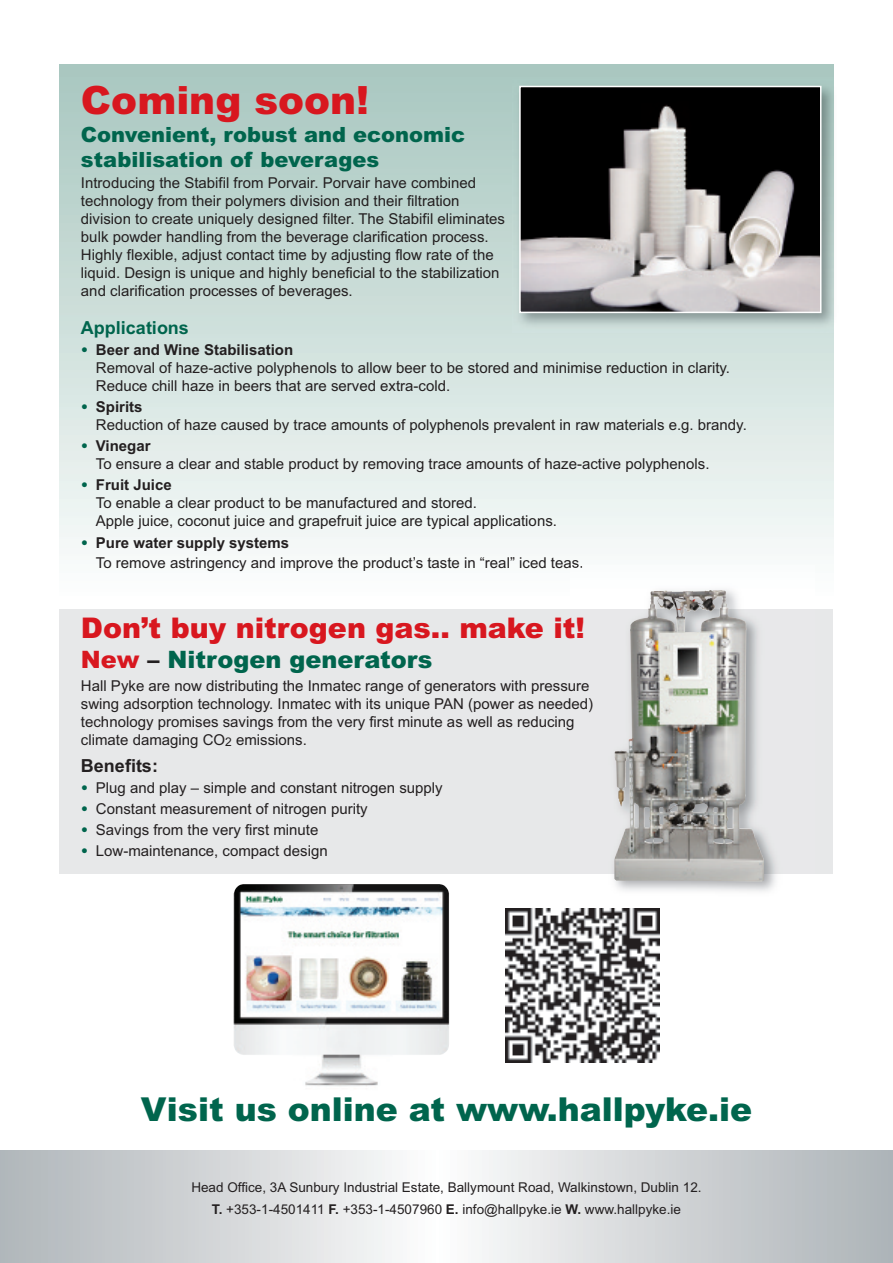
<style>
.page{position:relative;width:893px;height:1263px;background:#fff}
.page>*{position:absolute;margin:0;border:0;box-sizing:border-box;transform-origin:0 0}
.t1{font:900 39px "Arial";color:#d8171f}
.t2{font:900 33px "Arial";color:#00654d}
.t3{font:900 28.5px "Arial";color:#d8171f}
.t4{font:900 24px "Arial";color:#00654d}
.t5{font:900 21px/25.2px "Arial";color:#00654d}
.t6{font:700 18px "Arial";color:#00654d}
.t7{font:700 18px "Arial";color:#231f20}
.t8{font:15px/18px "Arial";color:#231f20}
.t9{font:13.5px/22.2px "Arial";color:#231f20;text-align:center}
.s1{font-weight:900;color:#00654d}
.s2{font-weight:700}
.s3{color:#d8171f}
.s4{color:#231f20}
.s5{font-size:12px}
</style>
<div class="page">
<div style="left:60px;top:65px;width:773px;height:531px;background:linear-gradient(to bottom,#a7c6be,#fbfdfc)"></div>
<img style="left:512px;top:79px;width:322px;height:254px">
<img style="left:522px;top:89px;width:296px;height:221px">
<div style="left:519px;top:86px;width:302px;height:227px;border:2px solid #fff"></div>
<div style="left:60px;top:609px;width:773px;height:265px;background:#e7e8e9"></div>
<svg style="left:0;top:1150px;width:889px;height:113px"></svg>
<img style="left:570px;top:565px;width:245px;height:327px">
<img style="left:614px;top:590px;width:150px;height:292px">
<img style="left:234px;top:884px;width:215px;height:202px">
<img style="left:506px;top:909px;width:153px;height:153px">
<h1 class="t1" style="left:81px;top:77px;width:290px">Coming soon!</h1>
<h3 class="t5" style="left:81px;top:122px;width:386px">Convenient, robust and economic stabilisation of beverages</h3>
<p class="t8" style="left:81px;top:174px;width:426px">Introducing the Stabifil from Porvair. Porvair have combined technology from their polymers division and their filtration division to create uniquely designed filter. The Stabifil eliminates bulk powder handling from the beverage clarification process.<br>Highly flexible, adjust contact time by adjusting flow rate of the liquid. Design is unique and highly beneficial to the stabilization and clarification processes of beverages.</p>
<p class="t6" style="left:81px;top:318px;width:110px">Applications</p>
<p class="t8" style="left:96px;top:341px;width:636px;text-indent:-15px"><span class="s1">•</span> <span class="s2">Beer and Wine Stabilisation<br></span>Removal of haze-active polyphenols to allow beer to be stored and minimise reduction in clarity.<br>Reduce chill haze in beers that are served extra-cold.</p>
<p class="t8" style="left:96px;top:398px;width:652px;text-indent:-15px"><span class="s1">•</span> <span class="s2">Spirits<br></span>Reduction of haze caused by trace amounts of polyphenols prevalent in raw materials e.g. brandy.</p>
<p class="t8" style="left:96px;top:437px;width:615px;text-indent:-15px"><span class="s1">•</span> <span class="s2">Vinegar<br></span>To ensure a clear and stable product by removing trace amounts of haze-active polyphenols.</p>
<p class="t8" style="left:96px;top:476px;width:463px;text-indent:-15px"><span class="s1">•</span> <span class="s2">Fruit Juice<br></span>To enable a clear product to be manufactured and stored.<br>Apple juice, coconut juice and grapefruit juice are typical applications.</p>
<p class="t8" style="left:96px;top:532px;width:489px;line-height:20.2px;text-indent:-15px"><span class="s1">•</span> <span class="s2">Pure water supply systems<br></span>To remove astringency and improve the product’s taste in “real” iced teas.</p>
<h3 class="t3" style="left:81px;top:611px;width:506px">Don’t buy nitrogen gas.. make it!</h3>
<h3 class="t4" style="left:81px;top:646px;width:353px"><span class="s3">New</span> <span class="s4">–</span> Nitrogen generators</h3>
<p class="t8" style="left:81px;top:677px;width:514px">Hall Pyke are now distributing the Inmatec range of generators with pressure swing adsorption technology. Inmatec with its unique PAN (power as needed) technology promises savings from the very first minute as well as reducing climate damaging CO<span class="s5">2</span> emissions.</p>
<p class="t7" style="left:81px;top:755px;width:79px">Benefits:</p>
<p class="t8" style="left:81px;top:779px;width:363px"><span class="s1">•</span> Plug and play – simple and constant nitrogen supply</p>
<p class="t8" style="left:81px;top:800px;width:288px"><span class="s1">•</span> Constant measurement of nitrogen purity</p>
<p class="t8" style="left:81px;top:821px;width:239px"><span class="s1">•</span> Savings from the very first minute</p>
<p class="t8" style="left:81px;top:842px;width:248px"><span class="s1">•</span> Low-maintenance, compact design</p>
<h2 class="t2" style="left:141px;top:1090px;width:613px">Visit us online at www.hallpyke.ie</h2>
<p class="t9" style="left:191px;top:1176px;width:512px">Head Office, 3A Sunbury Industrial Estate, Ballymount Road, Walkinstown, Dublin 12.<br><span class="s2">T.</span> +353-1-4501411 <span class="s2">F.</span> +353-1-4507960 <span class="s2">E.</span> info@hallpyke.ie <span class="s2">W.</span> www.hallpyke.ie</p>
</div>
